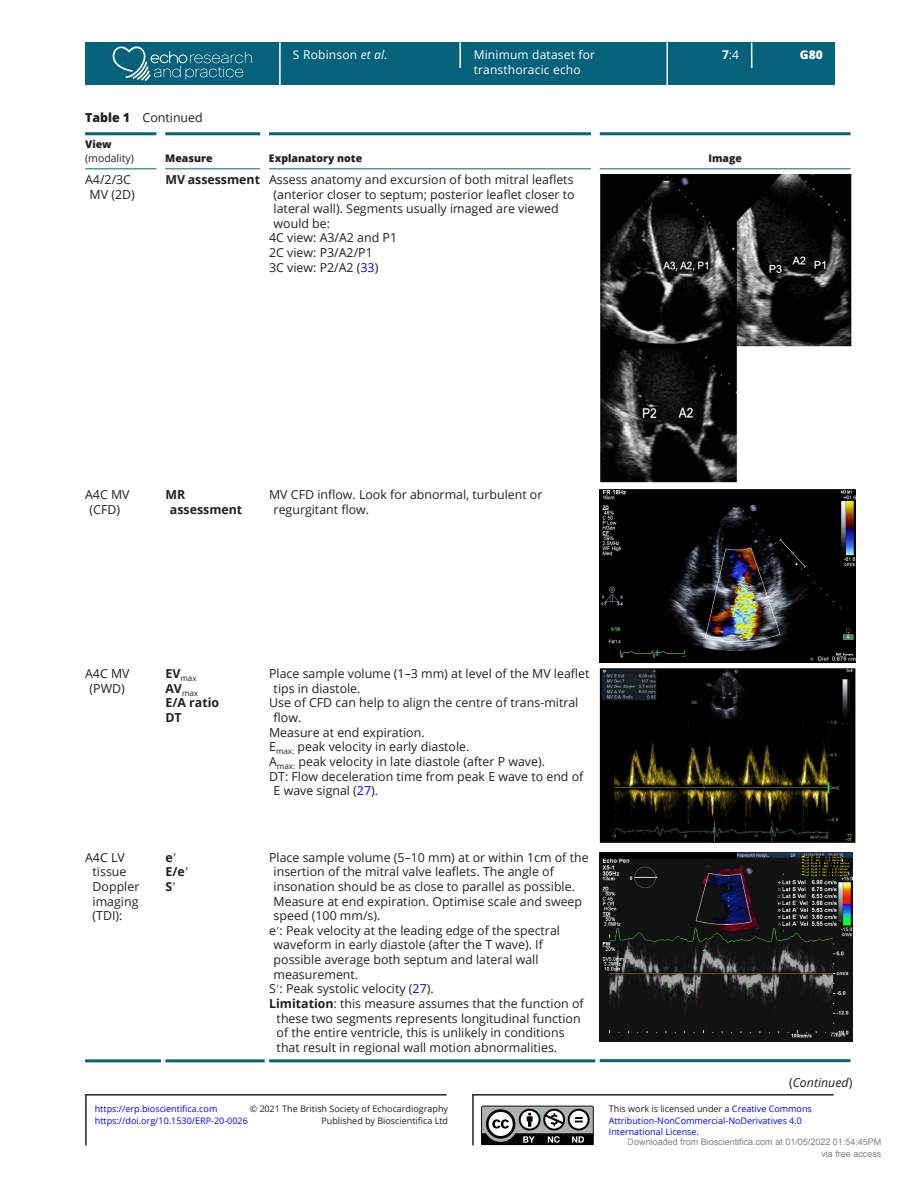
<style>
.page{position:relative;width:919px;height:1187px;background:#fff}
.page>*{position:absolute;margin:0;border:0;box-sizing:border-box;transform-origin:0 0}
.TB{font:12.3px/14.7px "Open Sans";color:#231f20}
.TB_Bot_Rule{font:12.3px/14.7px "Open Sans";color:#231f20}
.TB-2{font:700 12.3px/14.7px "Open Sans";color:#231f20}
.TC{font:12.3px "Open Sans";color:#231f20}
.TC-2{font:italic 12.3px "Open Sans";color:#231f20}
.TB_Bot_Rule-2{font:700 12.3px "Open Sans";color:#231f20}
.t1{font:12px/14.7px "Open Sans";letter-spacing:.015em;color:#fff}
.t2{font:800 12px "Open Sans";color:#fff}
.TCH{font:800 10.5px "Open Sans";color:#231f20}
.TCH-2{font:10.5px/14.7px "Open Sans";color:#231f20}
.t3{font:9px/11.1px "Open Sans";color:#00f}
.t4{font:9px/11.9px "Open Sans";color:#231f20;text-align:right}
.t5{font:9px/12px "Arial";color:rgb(0 0 0/.5);text-align:right}
.TB-3{font:8.1px "Open Sans";color:#231f20}
.s1{font-weight:800}
.s2{font-style:italic}
.s3{font-weight:700}
.s4{color:#00f}
.s5{font-family:"STIX General"}
.s6{font-style:normal}
.s7{color:#231f20}
</style>
<div class="page">
<div style="left:85px;top:42px;width:749px;height:43px;background:#06617a"></div>
<hr style="left:666px;top:42px;width:2px;height:43px;background:#fff">
<hr style="left:279px;top:42px;width:1px;height:43px;background:#fff">
<hr style="left:459px;top:42px;width:2px;height:26px;background:#fff">
<hr style="left:750px;top:43px;width:2px;height:25px;background:#fff">
<svg style="left:113px;top:46px;width:139px;height:35px"></svg>
<hr style="left:85px;top:132px;width:71px;height:3px;background:#06617a">
<hr style="left:85px;top:168px;width:71px;height:1px;background:#06617a">
<hr style="left:165px;top:132px;width:95px;height:3px;background:#06617a">
<hr style="left:165px;top:168px;width:95px;height:1px;background:#06617a">
<hr style="left:269px;top:132px;width:322px;height:3px;background:#06617a">
<hr style="left:269px;top:168px;width:322px;height:1px;background:#06617a">
<hr style="left:599px;top:132px;width:251px;height:3px;background:#06617a">
<hr style="left:599px;top:168px;width:251px;height:1px;background:#06617a">
<img style="left:600px;top:174px;width:252px;height:309px">
<img style="left:599px;top:489px;width:256px;height:173px">
<img style="left:599px;top:668px;width:256px;height:175px">
<hr style="left:85px;top:1059px;width:76px;height:3px;background:#06617a">
<hr style="left:165px;top:1059px;width:99px;height:3px;background:#06617a">
<hr style="left:269px;top:1059px;width:326px;height:3px;background:#06617a">
<hr style="left:599px;top:1059px;width:251px;height:3px;background:#06617a">
<img style="left:599px;top:852px;width:253px;height:189px">
<svg style="left:481px;top:1105px;width:113px;height:40px"></svg>
<hr style="left:85px;top:1093px;width:361px;height:2px;background:#231f20">
<hr style="left:472px;top:1093px;width:361px;height:2px;background:#231f20">
<hr style="left:472px;top:1093px;width:1px;height:52px;background:#231f20">
<hr style="left:85px;top:1093px;width:2px;height:52px;background:#231f20">
<p class="TC" style="left:85px;top:109px;width:119px"><span class="s1">Table 1</span> Continued</p>
<p class="t1" style="left:293px;top:47px;width:96px">S Robinson <span class="s2">et al.</span></p>
<p class="t1" style="left:473px;top:47px;width:123px">Minimum dataset for transthoracic echo</p>
<p class="t1" style="left:722px;top:47px;width:18px"><span class="s3">7</span>:4</p>
<p class="t2" style="left:799px;top:46px;width:24px">G80</p>
<p class="TCH-2" style="left:85px;top:136px;width:50px"><span class="s1">View </span>(modality)</p>
<p class="TCH" style="left:165px;top:151px;width:49px">Measure</p>
<p class="TCH" style="left:269px;top:151px;width:95px">Explanatory note</p>
<p class="TCH" style="left:708px;top:151px;width:35px">Image</p>
<p class="TB" style="left:85px;top:172px;width:51px;text-align:center">A4/2/3C<br>MV (2D)</p>
<p class="TB-2" style="left:165px;top:172px;width:96px">MV assessment</p>
<p class="TB" style="left:273px;top:172px;width:302px;text-indent:-4px">Assess anatomy and excursion of both mitral leaflets (anterior closer to septum; posterior leaflet closer to lateral wall). Segments usually imaged are viewed would be:</p>
<p class="TB" style="left:269px;top:230px;width:129px">4C view: A3/A2 and P1</p>
<p class="TB" style="left:269px;top:245px;width:105px">2C view: P3/A2/P1</p>
<p class="TB" style="left:269px;top:259px;width:111px">3C view: P2/A2 (<span class="s4">33</span>)</p>
<p class="TB" style="left:85px;top:487px;width:46px;text-align:center">A4C MV (CFD)</p>
<p class="TB-2" style="left:170px;top:487px;width:74px;text-indent:-4px">MR assessment</p>
<p class="TB" style="left:273px;top:487px;width:270px;text-indent:-4px">MV CFD inflow. Look for abnormal, turbulent or regurgitant flow.</p>
<p class="TB" style="left:85px;top:666px;width:46px;text-align:center">A4C MV (PWD)</p>
<p class="TB-3" style="left:165px;top:672px;width:33px"><sup>EV</sup>max</p>
<p class="TB-3" style="left:165px;top:687px;width:34px"><sup>AV</sup>max</p>
<p class="TB-2" style="left:165px;top:695px;width:55px">E/A ratio</p>
<p class="TB-2" style="left:165px;top:710px;width:18px">DT</p>
<p class="TB" style="left:273px;top:666px;width:317px;text-indent:-4px">Place sample volume (1–3 mm) at level of the MV leaflet tips in diastole.</p>
<p class="TB" style="left:273px;top:695px;width:306px;text-indent:-4px">Use of CFD can help to align the centre of trans-mitral flow.</p>
<p class="TB" style="left:269px;top:724px;width:157px">Measure at end expiration.</p>
<p class="TB" style="left:269px;top:739px;width:202px">E<sub>max:</sub> peak velocity in early diastole.</p>
<p class="TB" style="left:269px;top:753px;width:277px">A<sub>max:</sub> peak velocity in late diastole (after P wave).</p>
<p class="TB" style="left:273px;top:768px;width:311px;text-indent:-4px">DT: Flow deceleration time from peak E wave to end of<br>E wave signal (<span class="s4">27</span>).</p>
<p class="TB_Bot_Rule" style="left:93px;top:849px;width:48px;text-indent:-8px">A4C LV tissue<br>Doppler imaging (TDI):</p>
<p class="TB-2" style="left:165px;top:849px;width:13px">e<span class="s5">′</span></p>
<p class="TB-2" style="left:165px;top:864px;width:25px">E/e<span class="s5">′</span></p>
<p class="TB_Bot_Rule-2" style="left:165px;top:877px;width:12px">S<span class="s5">′</span></p>
<p class="TB" style="left:273px;top:849px;width:316px;text-indent:-4px">Place sample volume (5–10 mm) at or within 1cm of the insertion of the mitral valve leaflets. The angle of insonation should be as close to parallel as possible.<br>Measure at end expiration. Optimise scale and sweep speed (100 mm/s).</p>
<p class="TB" style="left:273px;top:922px;width:288px;text-indent:-4px">e<span class="s5">′</span>: Peak velocity at the leading edge of the spectral waveform in early diastole (after the T wave). If possible average both septum and lateral wall measurement.</p>
<p class="TB" style="left:269px;top:981px;width:166px">S<span class="s5">′</span>: Peak systolic velocity (<span class="s4">27</span>).</p>
<p class="TB_Bot_Rule" style="left:276px;top:995px;width:308px;text-indent:-8px"><span class="s3">Limitation</span>: this measure assumes that the function of these two segments represents longitudinal function of the entire ventricle, this is unlikely in conditions that result in regional wall motion abnormalities.</p>
<p class="t3" style="left:95px;top:1103px;width:124px">https://erp.bioscientifica.com</p>
<p class="t4" style="left:250px;top:1102px;width:199px">© 2021 The British Society of Echocardiography<br>Published by Bioscientifica Ltd</p>
<p class="t3" style="left:95px;top:1114px;width:154px">https://doi.org/10.1530/ERP-20-0026</p>
<p class="TC-2" style="left:789px;top:1073px;width:65px"><span class="s6">(</span>Continued<span class="s6">)</span></p>
<p class="t3" style="left:608px;top:1103px;width:204px"><span class="s7">This work is licensed under a</span> Creative Commons<br>Attribution-NonCommercial-NoDerivatives 4.0<br>International License.</p>
<p class="t5" style="left:627px;top:1135px;width:255px">Downloaded from Bioscientifica.com at 01/05/2022 01:54:45PM via free access</p>
</div>
